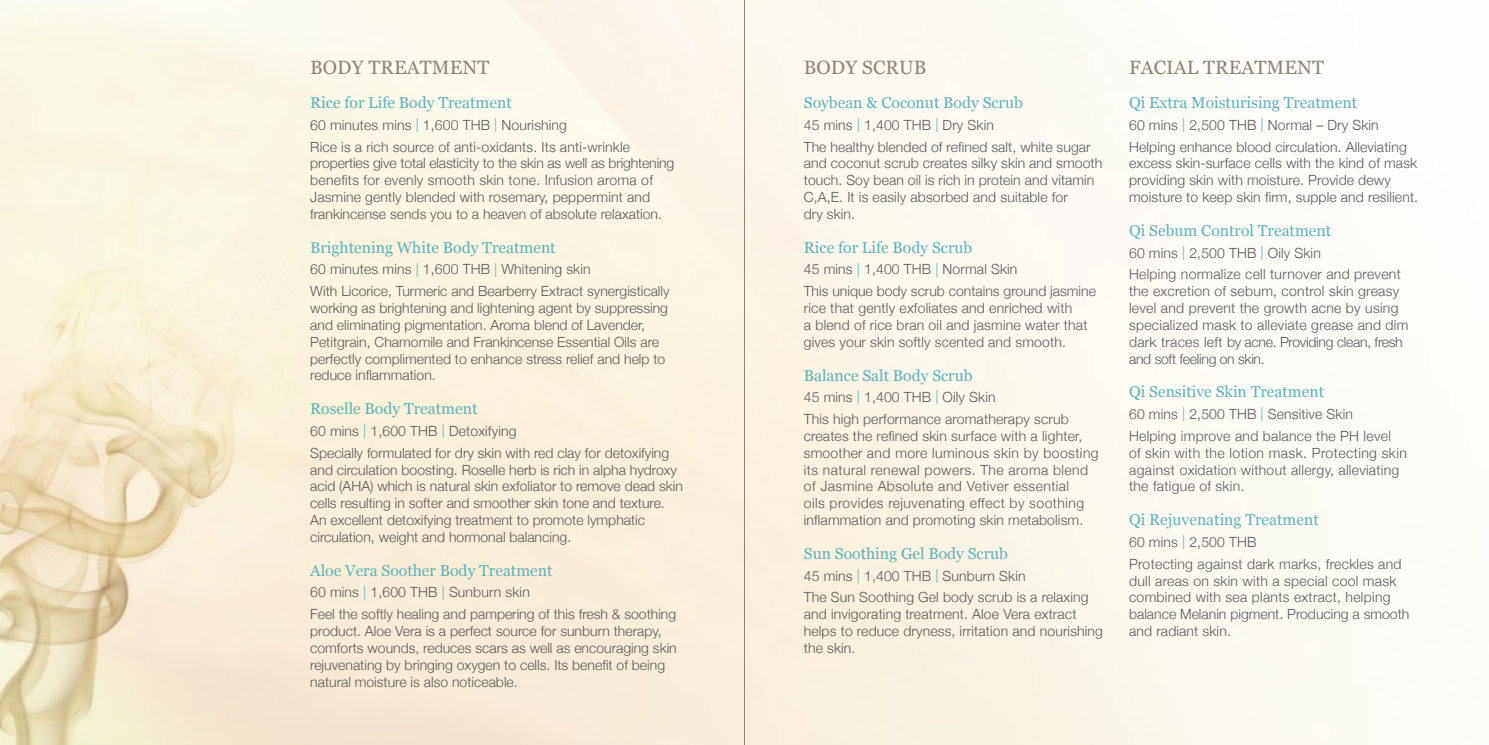
<style>
.page{position:relative;width:1489px;height:745px;background:#fff}
.page>*{position:absolute;margin:0;border:0;box-sizing:border-box;transform-origin:0 0}
.t1{font:19.25px "Georgia";letter-spacing:.005em;color:#8e847a}
.t2{font:15.75px "Georgia";color:#63b0bb}
.t3{font:300 14px/16.8px "Helvetica Neue";letter-spacing:.01em;color:#58595b}
.t4{font:300 14px/16.8px "Helvetica Neue";letter-spacing:.03em;color:#58595b}
.s1{color:#63b0bb}
</style>
<div class="page">
<img style="left:0;top:205px;width:310px;height:539px">
<hr style="left:744px;top:0;width:1px;height:744px;background:#8e847a">
<h1 class="t1" style="left:310px;top:53px;width:180px">BODY TREATMENT</h1>
<p class="t2" style="left:310px;top:91px;width:203px">Rice for Life Body Treatment</p>
<p class="t3" style="left:310px;top:113px;width:321px;line-height:21.7px">60 minutes mins <span class="s1">|</span> 1,600 THB <span class="s1">|</span> Nourishing<br>Rice is a rich source of anti-oxidants. Its anti-wrinkle</p>
<p class="t3" style="left:310px;top:154px;width:365px">properties give total elasticity to the skin as well as brightening benefits for evenly smooth skin tone. Infusion aroma of Jasmine gently blended with rosemary, peppermint and frankincense sends you to a heaven of absolute relaxation.</p>
<p class="t2" style="left:310px;top:235px;width:247px">Brightening White Body Treatment</p>
<p class="t3" style="left:310px;top:257px;width:361px;line-height:21.7px">60 minutes mins <span class="s1">|</span> 1,600 THB <span class="s1">|</span> Whitening skin<br>With Licorice, Turmeric and Bearberry Extract synergistically</p>
<p class="t3" style="left:310px;top:298px;width:359px">working as brightening and lightening agent by suppressing and eliminating pigmentation. Aroma blend of Lavender, Petitgrain, Chamomile and Frankincense Essential Oils are perfectly complimented to enhance stress relief and help to reduce inflammation.</p>
<p class="t2" style="left:310px;top:397px;width:169px">Roselle Body Treatment</p>
<p class="t3" style="left:310px;top:419px;width:360px;line-height:21.7px">60 mins <span class="s1">|</span> 1,600 THB <span class="s1">|</span> Detoxifying<br>Specially formulated for dry skin with red clay for detoxifying</p>
<p class="t3" style="left:310px;top:460px;width:374px">and circulation boosting. Roselle herb is rich in alpha hydroxy acid (AHA) which is natural skin exfoliator to remove dead skin cells resulting in softer and smoother skin tone and texture.<br>An excellent detoxifying treatment to promote lymphatic circulation, weight and hormonal balancing.</p>
<p class="t2" style="left:310px;top:558px;width:244px">Aloe Vera Soother Body Treatment</p>
<p class="t3" style="left:310px;top:580px;width:367px;line-height:21.7px">60 mins <span class="s1">|</span> 1,600 THB <span class="s1">|</span> Sunburn skin<br>Feel the softly healing and pampering of this fresh &amp; soothing</p>
<p class="t3" style="left:310px;top:621px;width:368px">product. Aloe Vera is a perfect source for sunburn therapy, comforts wounds, reduces scars as well as encouraging skin rejuvenating by bringing oxygen to cells. Its benefit of being natural moisture is also noticeable.</p>
<h1 class="t1" style="left:803px;top:53px;width:124px">BODY SCRUB</h1>
<p class="t2" style="left:803px;top:91px;width:221px">Soybean &amp; Coconut Body Scrub</p>
<p class="t3" style="left:803px;top:113px;width:288px;line-height:21.7px">45 mins <span class="s1">|</span> 1,400 THB <span class="s1">|</span> Dry Skin<br>The healthy blended of refined salt, white sugar</p>
<p class="t3" style="left:803px;top:154px;width:300px">and coconut scrub creates silky skin and smooth touch. Soy bean oil is rich in protein and vitamin C,A,E. It is easily absorbed and suitable for<br>dry skin.</p>
<p class="t2" style="left:803px;top:235px;width:170px">Rice for Life Body Scrub</p>
<p class="t3" style="left:803px;top:257px;width:293px;line-height:21.7px">45 mins <span class="s1">|</span> 1,400 THB <span class="s1">|</span> Normal Skin<br>This unique body scrub contains ground jasmine</p>
<p class="t3" style="left:803px;top:298px;width:285px">rice that gently exfoliates and enriched with<br>a blend of rice bran oil and jasmine water that gives your skin softly scented and smooth.</p>
<p class="t2" style="left:803px;top:363px;width:170px">Balance Salt Body Scrub</p>
<p class="t3" style="left:803px;top:385px;width:266px;line-height:21.7px">45 mins <span class="s1">|</span> 1,400 THB <span class="s1">|</span> Oily Skin<br>This high performance aromatherapy scrub</p>
<p class="t4" style="left:803px;top:426px;width:296px">creates the refined skin surface with a lighter, smoother and more luminous skin by boosting its natural renewal powers. The aroma blend of Jasmine Absolute and Vetiver essential<br>oils provides rejuvenating effect by soothing inflammation and promoting skin metabolism.</p>
<p class="t2" style="left:803px;top:541px;width:206px">Sun Soothing Gel Body Scrub</p>
<p class="t3" style="left:803px;top:563px;width:286px;line-height:21.7px">45 mins <span class="s1">|</span> 1,400 THB <span class="s1">|</span> Sunburn Skin<br>The Sun Soothing Gel body scrub is a relaxing</p>
<p class="t3" style="left:803px;top:604px;width:301px">and invigorating treatment. Aloe Vera extract helps to reduce dryness, irritation and nourishing the skin.</p>
<h1 class="t1" style="left:1128px;top:53px;width:196px">FACIAL TREATMENT</h1>
<p class="t2" style="left:1128px;top:91px;width:230px">Qi Extra Moisturising Treatment</p>
<p class="t3" style="left:1128px;top:113px;width:279px;line-height:21.7px">60 mins <span class="s1">|</span> 2,500 THB <span class="s1">|</span> Normal – Dry Skin<br>Helping enhance blood circulation. Alleviating</p>
<p class="t3" style="left:1128px;top:154px;width:290px">excess skin-surface cells with the kind of mask providing skin with moisture. Provide dewy moisture to keep skin firm, supple and resilient.</p>
<p class="t2" style="left:1128px;top:219px;width:204px">Qi Sebum Control Treatment</p>
<p class="t3" style="left:1128px;top:240px;width:273px;line-height:21.7px">60 mins <span class="s1">|</span> 2,500 THB <span class="s1">|</span> Oily Skin<br>Helping normalize cell turnover and prevent</p>
<p class="t3" style="left:1128px;top:281px;width:281px">the excretion of sebum, control skin greasy level and prevent the growth acne by using specialized mask to alleviate grease and dim dark traces left by acne. Providing clean, fresh and soft feeling on skin.</p>
<p class="t2" style="left:1128px;top:380px;width:196px">Qi Sensitive Skin Treatment</p>
<p class="t3" style="left:1128px;top:402px;width:263px;line-height:21.7px">60 mins <span class="s1">|</span> 2,500 THB <span class="s1">|</span> Sensitive Skin<br>Helping improve and balance the PH level</p>
<p class="t3" style="left:1128px;top:443px;width:279px">of skin with the lotion mask. Protecting skin against oxidation without allergy, alleviating the fatigue of skin.</p>
<p class="t2" style="left:1128px;top:508px;width:191px">Qi Rejuvenating Treatment</p>
<p class="t3" style="left:1128px;top:529px;width:274px;line-height:21.7px">60 mins <span class="s1">|</span> 2,500 THB<br>Protecting against dark marks, freckles and</p>
<p class="t3" style="left:1128px;top:570px;width:282px">dull areas on skin with a special cool mask combined with sea plants extract, helping balance Melanin pigment. Producing a smooth and radiant skin.</p>
</div>
